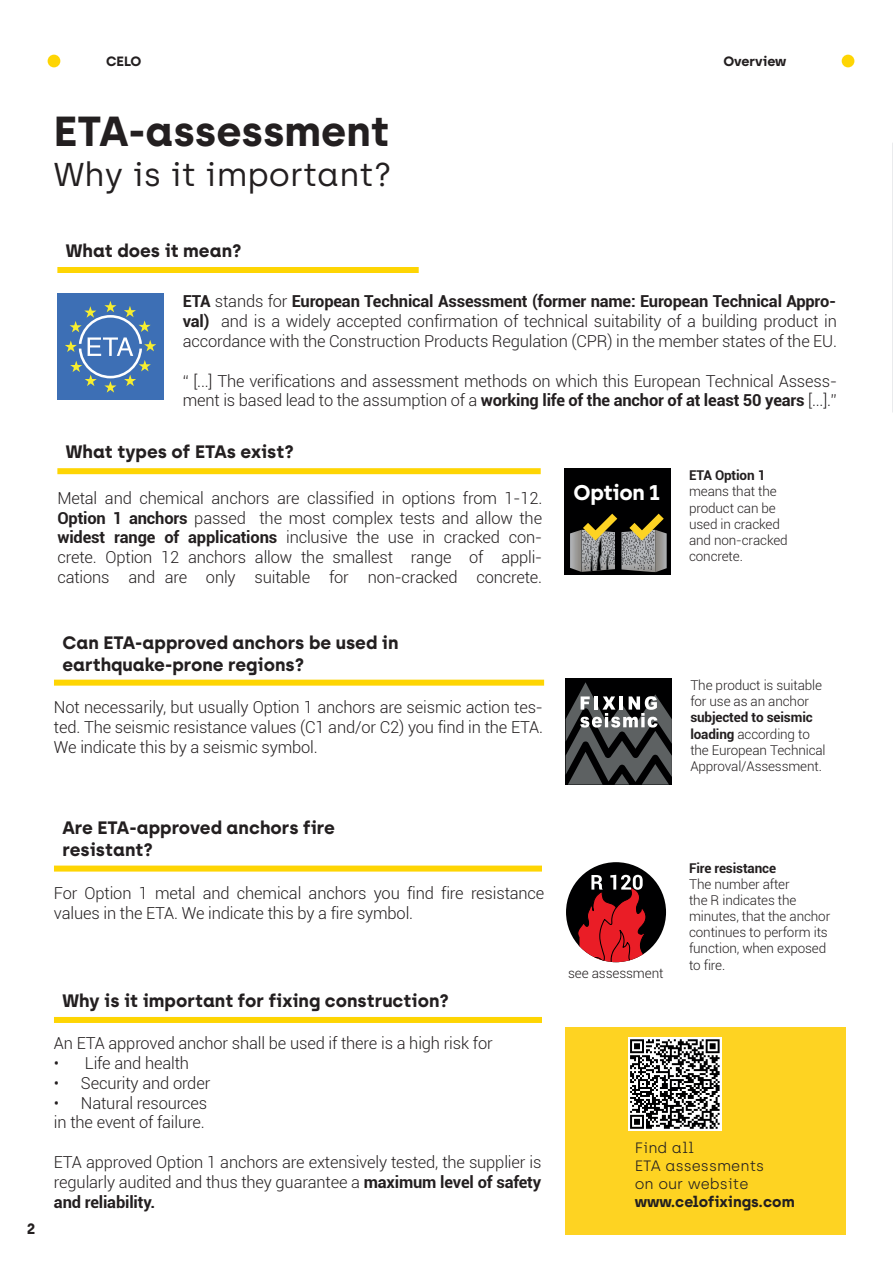
<style>
.page{position:relative;width:893px;height:1263px;background:#fff}
.page>*{position:absolute;margin:0;border:0;box-sizing:border-box;transform-origin:0 0}
.t1{font:700 42px "Archia";color:#231f20}
.t2{font:33px "Archia";color:#231f20}
.t3{font:700 21.3px "Archia";letter-spacing:-.02em;color:#fff}
.t4{font:700 18px/21.6px "Archia";color:#231f20}
.t5{font:300 16.5px/19.8px "Roboto";letter-spacing:-.01em;color:#231f20;text-align:justify}
.t6{font:300 15px/18px "Archia";color:#231f20}
.t7{font:700 15px "Archia";color:#231f20}
.t8{font:300 13.5px/16.2px "Roboto";letter-spacing:-.01em;color:#231f20}
.t9{font:700 13.5px "Roboto";letter-spacing:-.01em;color:#231f20}
.t10{font:700 13.5px "Archia";letter-spacing:-.01em;color:#231f20}
.s1{font-weight:700}
</style>
<div class="page">
<div style="left:842px;top:55px;width:12px;height:12px;background:#fed503;border-radius:50%"></div>
<div style="left:48px;top:55px;width:12px;height:12px;background:#fed503;border-radius:50%"></div>
<div style="left:57px;top:267px;width:362px;height:6px;background:#fed503"></div>
<div style="left:57px;top:468px;width:484px;height:6px;background:#fed503"></div>
<div style="left:54px;top:866px;width:488px;height:6px;background:#fed503"></div>
<div style="left:54px;top:1017px;width:488px;height:6px;background:#fed503"></div>
<div style="left:57px;top:294px;width:107px;height:106px;background:#3d6fb5"></div>
<svg style="left:65px;top:301px;width:91px;height:92px"></svg>
<div style="left:565px;top:469px;width:106px;height:106px;background:#000001"></div>
<svg style="left:570px;top:514px;width:97px;height:58px"></svg>
<div style="left:566px;top:862px;width:100px;height:100px;background:#000001;border-radius:50%"></div>
<svg style="left:576px;top:875px;width:72px;height:87px"></svg>
<div style="left:54px;top:680px;width:490px;height:6px;background:#fed503"></div>
<div style="left:566px;top:678px;width:106px;height:107px;background:#000001"></div>
<svg style="left:566px;top:682px;width:106px;height:103px"></svg>
<div style="left:565px;top:1028px;width:281px;height:207px;background:#fed322"></div>
<div style="left:628px;top:1037px;width:93px;height:94px;background:#fff"></div>
<svg style="left:630px;top:1039px;width:89px;height:90px"></svg>
<p class="t10" style="left:106px;top:56px;width:37px">CELO</p>
<p class="t10" style="left:723px;top:56px;width:65px">Overview</p>
<h1 class="t1" style="left:54px;top:114px;width:337px">ETA-assessment</h1>
<h2 class="t2" style="left:54px;top:160px;width:339px">Why is it important?</h2>
<p class="t4" style="left:66px;top:241px;width:177px">What does it mean?</p>
<p class="t5" style="left:183px;top:292px;width:656px"><span class="s1">ETA</span> stands for <span class="s1">European Technical Assessment (former name: European Technical Appro&shy;val)</span> and is a widely accepted confirmation of technical suitability of a building product in accordance with the Construction Products Regulation (CPR) in the member states of the EU.</p>
<p class="t5" style="left:183px;top:371px;width:656px">“ [...] The verifications and assessment methods on which this European Technical Assess&shy;ment is based lead to the assumption of a <span class="s1">working life of the anchor of at least 50 years</span> [...].”</p>
<p class="t4" style="left:66px;top:442px;width:230px">What types of ETAs exist?</p>
<p class="t5" style="left:57px;top:488px;width:486px">Metal and chemical anchors are classified in options from 1-12.<br><span class="s1">Option 1 anchors</span> passed the most complex tests and allow the <span class="s1">widest range of applications</span> inclusive the use in cracked con&shy;crete. Option 12 anchors allow the smallest range of appli&shy;cations and are only suitable for non-cracked concrete.</p>
<p class="t3" style="left:574px;top:480px;width:88px">Option 1</p>
<p class="t9" style="left:689px;top:468px;width:78px">ETA Option 1</p>
<p class="t8" style="left:689px;top:484px;width:100px">means that the product can be used in cracked and non-cracked concrete.</p>
<p class="t4" style="left:62px;top:633px;width:338px">Can ETA-approved anchors be used in earthquake-prone regions?</p>
<p class="t5" style="left:54px;top:698px;width:490px">Not necessarily, but usually Option 1 anchors are seismic action tes&shy;ted. The seismic resistance values (C1 and/or C2) you find in the ETA.<br>We indicate this by a seismic symbol.</p>
<p class="t4" style="left:62px;top:818px;width:274px">Are ETA-approved anchors fire resistant?</p>
<p class="t5" style="left:54px;top:884px;width:492px">For Option 1 metal and chemical anchors you find fire resistance values in the ETA. We indicate this by a fire symbol.</p>
<p class="t7" style="left:27px;top:1223px;width:10px">2</p>
<p class="t4" style="left:62px;top:991px;width:388px">Why is it important for fixing construction?</p>
<p class="t5" style="left:54px;top:1034px;width:440px">An ETA approved anchor shall be used if there is a high risk for</p>
<p class="t5" style="left:54px;top:1054px;width:137px">• Life and health</p>
<p class="t5" style="left:54px;top:1073px;width:158px">• Security and order</p>
<p class="t5" style="left:54px;top:1093px;width:155px">• Natural resources in the event of failure.</p>
<p class="t5" style="left:54px;top:1153px;width:489px">ETA approved Option 1 anchors are extensively tested, the supplier is regularly audited and thus they guarantee a <span class="s1">maximum level of safety and reliability.</span></p>
<p class="t8" style="left:690px;top:677px;width:133px">The product is suitable for use as an anchor</p>
<p class="t8" style="left:690px;top:710px;width:137px"><span class="s1">subjected to seismic loading</span> according to the European Technical<br>Approval/Assessment.</p>
<p class="t8" style="left:568px;top:965px;width:97px">see assessment</p>
<p class="t9" style="left:689px;top:860px;width:89px">Fire resistance</p>
<p class="t8" style="left:689px;top:876px;width:143px">The number after<br>the R indicates the minutes, that the anchor continues to perform its function, when exposed to fire.</p>
<p class="t6" style="left:635px;top:1140px;width:131px">Find all<br>ETA assessments on our website</p>
<p class="t7" style="left:635px;top:1196px;width:161px">www.celofixings.com</p>
</div>
